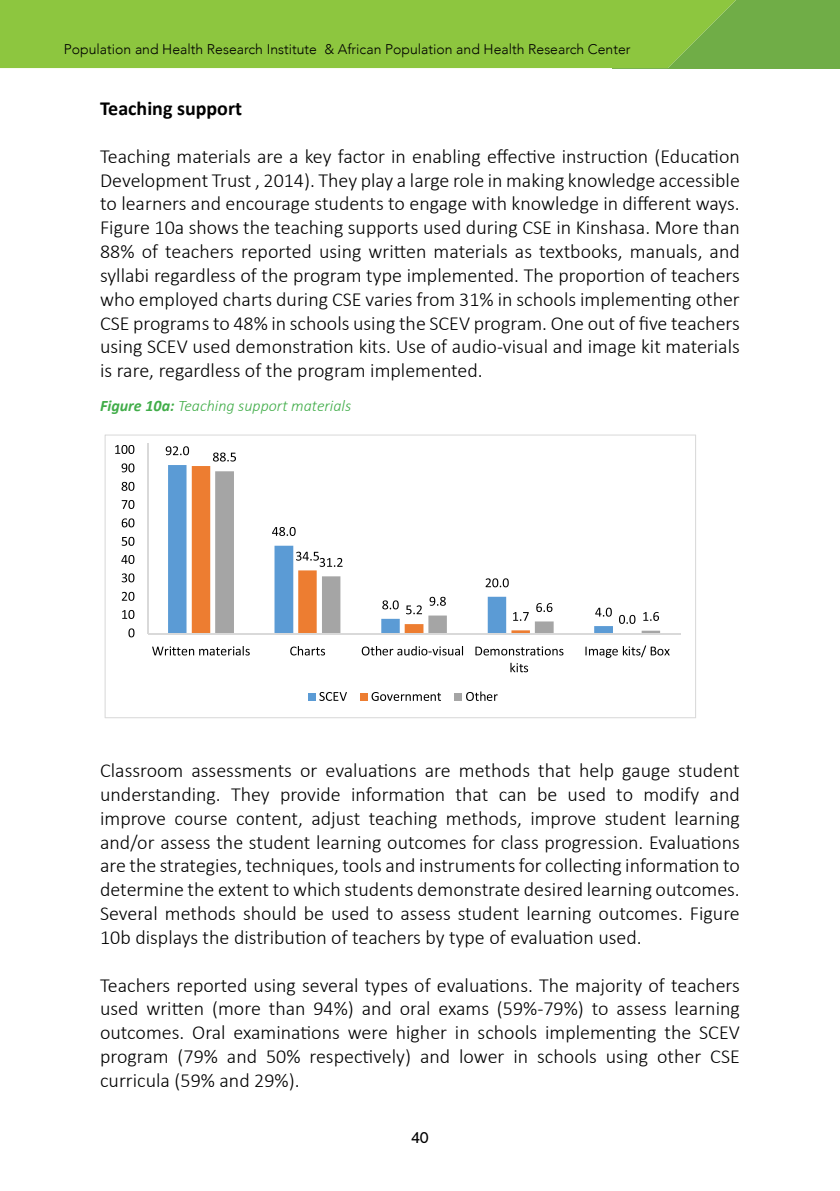
<style>
.page{position:relative;width:840px;height:1191px;background:#fff}
.page>*{position:absolute;margin:0;border:0;box-sizing:border-box;transform-origin:0 0}
.t1{font:300 20px/23.8px "Calibri";color:#000;text-align:justify}
.t2{font:700 20px "Calibri";color:#000}
.t3{font:italic 300 16px "Calibri";color:#41ad49}
.t4{font:16px "Akzidenz Grotesk";color:#000}
.t5{font:300 14px "Avenir";color:#000}
.s1{font-weight:700}
</style>
<div class="page">
<div style="left:611px;top:0;width:228px;height:68px;background:#70ad47"></div>
<div style="left:0;top:0;width:736px;height:68px;background:#8dc63f"></div>
<svg style="left:104px;top:434px;width:591px;height:284px"></svg>
<hr style="left:147px;top:443px;width:1px;height:191px;background:#d9d9d9">
<p class="t5" style="left:64px;top:41px;width:568px">Population and Health Research Institute &amp; African Population and Health Research Center</p>
<p class="t2" style="left:100px;top:96px;width:143px">Teaching support</p>
<p class="t1" style="left:100px;top:144px;width:641px">Teaching materials are a key factor in enabling effective instruction (Education Development Trust , 2014). They play a large role in making knowledge accessible to learners and encourage students to engage with knowledge in different ways.<br>Figure 10a shows the teaching supports used during CSE in Kinshasa. More than 88% of teachers reported using written materials as textbooks, manuals, and syllabi regardless of the program type implemented. The proportion of teachers who employed charts during CSE varies from 31% in schools implementing other CSE programs to 48% in schools using the SCEV program. One out of five teachers using SCEV used demonstration kits. Use of audio-visual and image kit materials is rare, regardless of the program implemented.</p>
<p class="t3" style="left:100px;top:396px;width:252px"><span class="s1">Figure 10a:</span> Teaching support materials</p>
<p class="t1" style="left:100px;top:758px;width:641px">Classroom assessments or evaluations are methods that help gauge student understanding. They provide information that can be used to modify and improve course content, adjust teaching methods, improve student learning and/or assess the student learning outcomes for class progression. Evaluations are the strategies, techniques, tools and instruments for collecting information to determine the extent to which students demonstrate desired learning outcomes.<br>Several methods should be used to assess student learning outcomes. Figure 10b displays the distribution of teachers by type of evaluation used.</p>
<p class="t1" style="left:100px;top:972px;width:641px">Teachers reported using several types of evaluations. The majority of teachers used written (more than 94%) and oral exams (59%-79%) to assess learning outcomes. Oral examinations were higher in schools implementing the SCEV program (79% and 50% respectively) and lower in schools using other CSE curricula (59% and 29%).</p>
<p class="t4" style="left:411px;top:1128px;width:19px">40</p>
</div>
